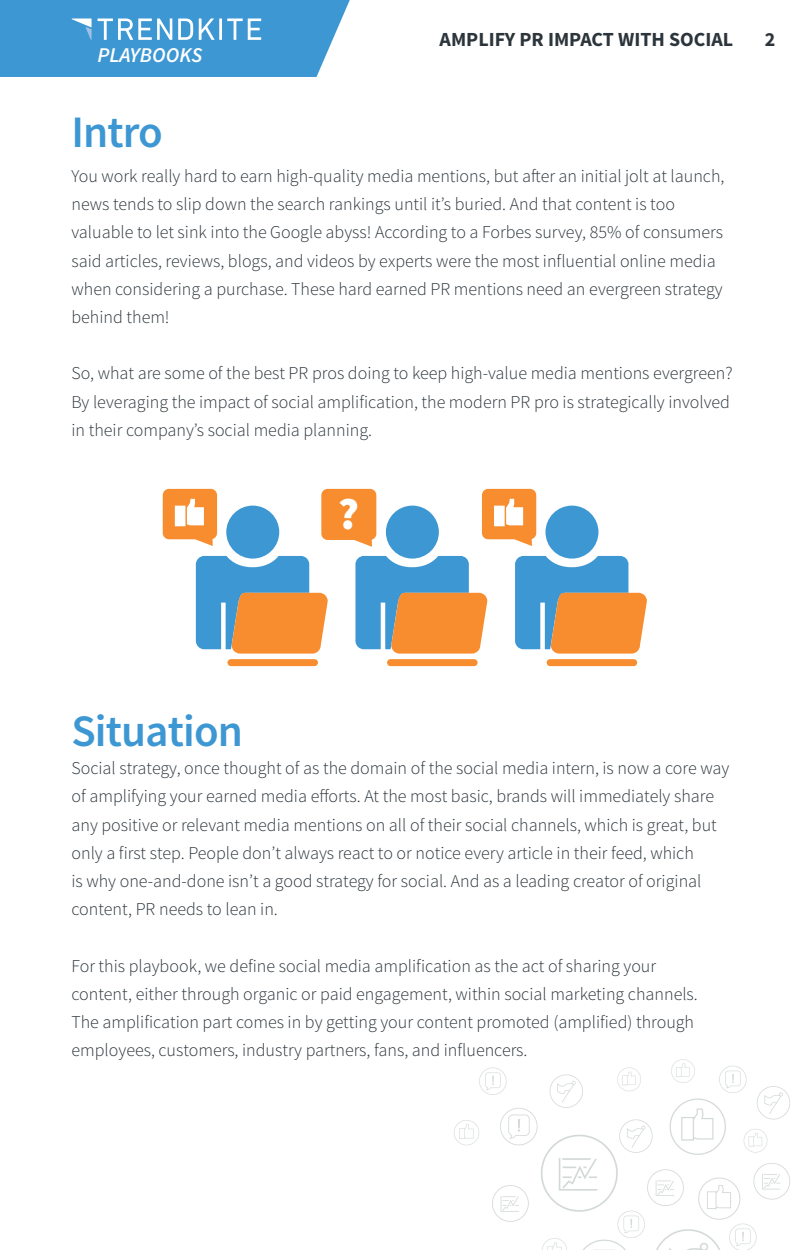
<style>
.page{position:relative;width:809px;height:1250px;background:#fff}
.page>*{position:absolute;margin:0;border:0;box-sizing:border-box;transform-origin:0 0}
.t1{font:600 45px "Source Sans Pro";letter-spacing:-.02em;color:#3d97d3}
.t2{font:900 44.6px "Source Sans Pro";color:#fff}
.t3{font:italic 600 21px "Source Sans Pro";color:#fff}
.t4{font:700 20px "Source Sans Pro";color:#2c353b}
.t5{font:300 18px/28.2px "Source Sans Pro";color:#2c353b}
</style>
<div class="page">
<img style="left:454px;top:1059px;width:336px;height:191px">
<svg style="left:0;top:0;width:350px;height:77px;background:#4fa0d7"></svg>
<div style="left:386px;top:506px;width:53px;height:53px;background:#3d97d3;border-radius:50%"></div>
<div style="left:387px;top:659px;width:91px;height:7px;background:#f78d2f;border-radius:3px"></div>
<svg style="left:355px;top:556px;width:132px;height:98px;background:#a5a195"></svg>
<div style="left:226px;top:506px;width:53px;height:53px;background:#3d97d3;border-radius:50%"></div>
<div style="left:227px;top:659px;width:91px;height:7px;background:#f78d2f;border-radius:3px"></div>
<svg style="left:196px;top:556px;width:132px;height:98px;background:#a3a094"></svg>
<div style="left:545px;top:506px;width:53px;height:53px;background:#3d97d3;border-radius:50%"></div>
<div style="left:547px;top:659px;width:90px;height:7px;background:#f78d2f;border-radius:3px"></div>
<svg style="left:515px;top:556px;width:132px;height:98px;background:#a3a094"></svg>
<svg style="left:163px;top:489px;width:54px;height:57px"></svg>
<svg style="left:482px;top:489px;width:54px;height:57px"></svg>
<svg style="left:321px;top:489px;width:55px;height:58px;background:#f79a47"></svg>
<p class="t3" style="left:98px;top:42px;width:106px">PLAYBOOKS</p>
<h1 class="t1" style="left:72px;top:104px;width:93px">Intro</h1>
<p class="t4" style="left:440px;top:26px;width:295px">AMPLIFY PR IMPACT WITH SOCIAL</p>
<p class="t4" style="left:765px;top:26px;width:12px">2</p>
<p class="t5" style="left:72px;top:162px;width:654px">You work really hard to earn high-quality media mentions, but after an initial jolt at launch, news tends to slip down the search rankings until it’s buried. And that content is too valuable to let sink into the Google abyss! According to a Forbes survey, 85% of consumers said articles, reviews, blogs, and videos by experts were the most influential online media when considering a purchase. These hard earned PR mentions need an evergreen strategy behind them!</p>
<p class="t5" style="left:72px;top:359px;width:663px">So, what are some of the best PR pros doing to keep high-value media mentions evergreen?<br>By leveraging the impact of social amplification, the modern PR pro is strategically involved in their company’s social media planning.</p>
<h2 class="t2" style="left:338px;top:486px;width:23px">?</h2>
<h1 class="t1" style="left:72px;top:703px;width:173px">Situation</h1>
<p class="t5" style="left:72px;top:754px;width:659px">Social strategy, once thought of as the domain of the social media intern, is now a core way of amplifying your earned media efforts. At the most basic, brands will immediately share any positive or relevant media mentions on all of their social channels, which is great, but only a first step. People don’t always react to or notice every article in their feed, which<br>is why one-and-done isn’t a good strategy for social. And as a leading creator of original content, PR needs to lean in.</p>
<p class="t5" style="left:72px;top:952px;width:628px">For this playbook, we define social media amplification as the act of sharing your content, either through organic or paid engagement, within social marketing channels.<br>The amplification part comes in by getting your content promoted (amplified) through employees, customers, industry partners, fans, and influencers.</p>
</div>
